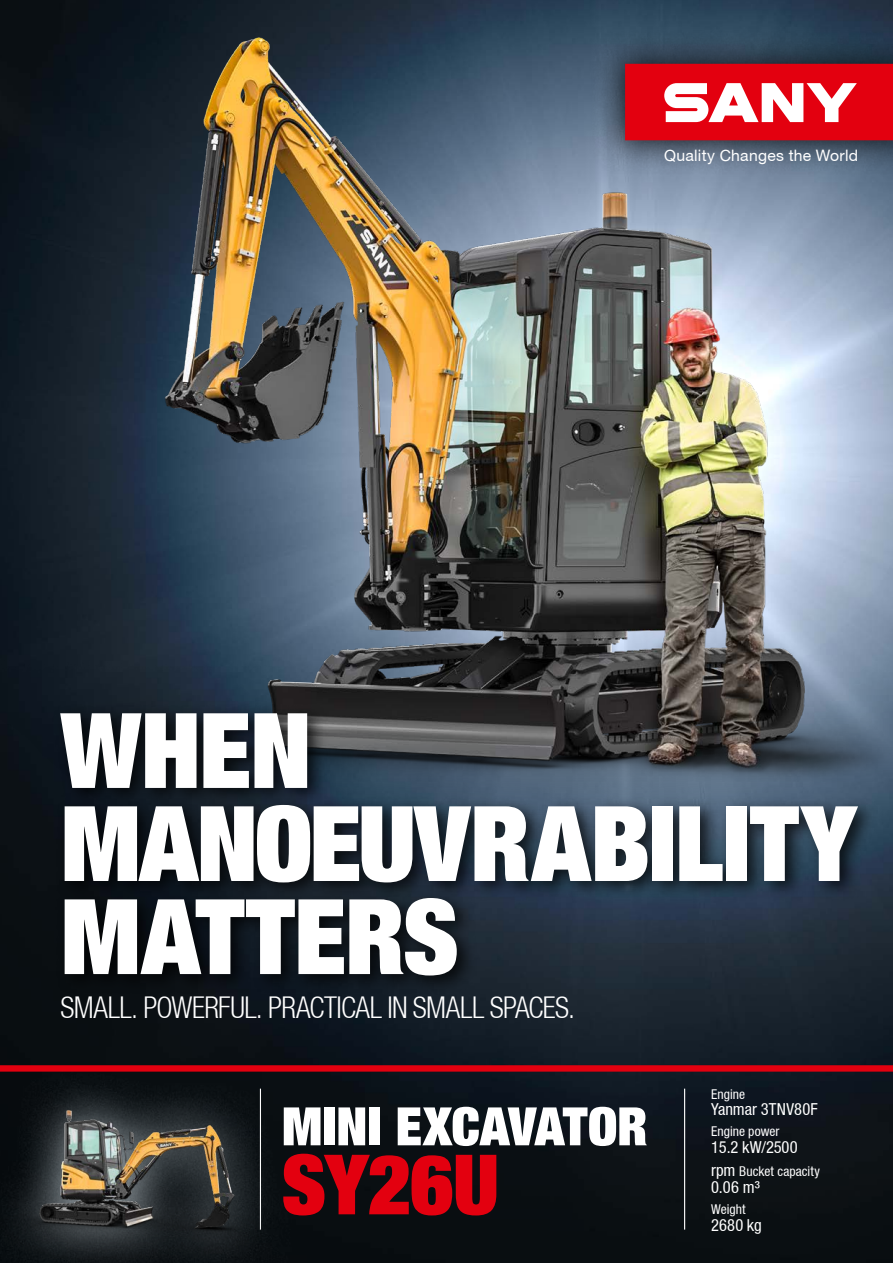
<style>
.page{position:relative;width:893px;height:1263px;background:#fff}
.page>*{position:absolute;margin:0;border:0;box-sizing:border-box;transform-origin:0 0}
.t1{font:900 103.5px/93px "Context Reprise Extra Black S Si Extra";letter-spacing:-.01em;color:#fff}
.t2{font:900 82.5px "Context Reprise Extra Black S Si Extra";letter-spacing:-.01em;color:#e3000f}
.t3{font:900 52.5px "Context Reprise Extra Black S Si Extra";color:#fff}
.t4{font:700 30px "Context Reprise Light Cond S Si";letter-spacing:-.02em;color:#fff}
.t5{font:16.5px "Context Reprise Condensed S Si Condensed";letter-spacing:.005em;color:#fff}
.t6{font:15.75px "Context Reprise S Si";letter-spacing:.015em;color:#fff}
.t7{font:13.5px "Context Reprise Condensed S Si Condensed";letter-spacing:.005em;color:#fff}
.s1{font-size:16.5px}
</style>
<div class="page">
<img style="left:0;top:0;width:893px;height:1263px">
<hr style="left:684px;top:1089px;width:1px;height:140px;background:#fff">
<div style="left:0;top:1065px;width:893px;height:6px;background:#e3000f"></div>
<img style="left:0;top:19px;width:893px;height:796px">
<div style="left:0;top:1062px;width:306px;height:201px;background:#c8d3d9;opacity:.85"></div>
<img style="left:0;top:1071px;width:261px;height:192px">
<svg style="left:664px;top:83px;width:193px;height:39px"></svg>
<div style="left:53px;top:703px;width:826px;height:292px;background:#000;opacity:.75"></div>
<p class="t6" style="left:664px;top:146px;width:196px">Quality Changes the World</p>
<h1 class="t1" style="left:61px;top:702px;width:798px">WHEN<br>MANOEUVRABILITY<br>MATTERS</h1>
<h3 class="t4" style="left:61px;top:989px;width:516px">SMALL. POWERFUL. PRACTICAL IN SMALL SPACES.</h3>
<h3 class="t3" style="left:282px;top:1092px;width:367px">MINI EXCAVATOR</h3>
<h2 class="t2" style="left:282px;top:1131px;width:219px">SY26U</h2>
<p class="t7" style="left:711px;top:1086px;width:35px">Engine</p>
<p class="t5" style="left:711px;top:1100px;width:108px">Yanmar 3TNV80F</p>
<p class="t7" style="left:711px;top:1123px;width:70px">Engine power</p>
<p class="t5" style="left:711px;top:1137px;width:88px">15.2 kW/2500</p>
<p class="t7" style="left:711px;top:1163px;width:110px"><span class="s1">rpm</span> Bucket capacity</p>
<p class="t5" style="left:711px;top:1178px;width:50px">0.06 m³</p>
<p class="t7" style="left:711px;top:1201px;width:36px">Weight</p>
<p class="t5" style="left:711px;top:1215px;width:52px">2680 kg</p>
</div>
